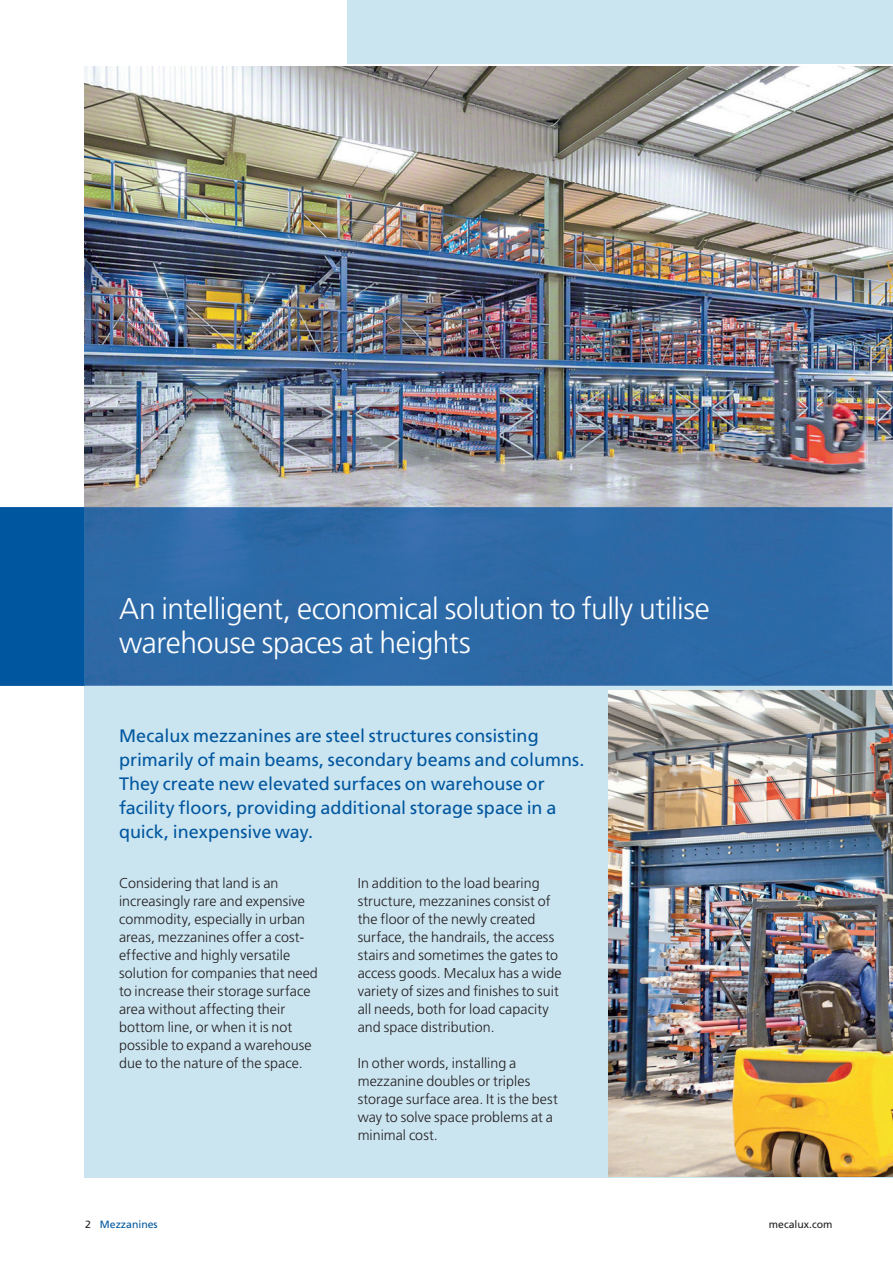
<style>
.page{position:relative;width:893px;height:1263px;background:#fff}
.page>*{position:absolute;margin:0;border:0;box-sizing:border-box;transform-origin:0 0}
.t1{font:300 30px/34.5px "Frutiger LT Std";letter-spacing:-.015em;color:#fff}
.t2{font:18px/24px "Frutiger LT Std";color:#01579f}
.t3{font:300 14.25px/18px "Frutiger LT Std";letter-spacing:.005em;color:#231f20}
.t4{font:10.5px "Frutiger LT Std";color:#01579f}
.t5{font:10.5px "Frutiger LT Std";color:#231f20}
.s1{color:#231f20}
</style>
<div class="page">
<div style="left:347px;top:0;width:546px;height:64px;background:#cae4f0"></div>
<div style="left:85px;top:686px;width:808px;height:492px;background:#cae4f0"></div>
<img style="left:85px;top:67px;width:807px;height:440px">
<svg style="left:0;top:507px;width:892px;height:180px;background:#2a68a7"></svg>
<img style="left:608px;top:690px;width:285px;height:486px">
<h1 class="t1" style="left:119px;top:592px;width:592px">An intelligent, economical solution to fully utilise warehouse spaces at heights</h1>
<p class="t2" style="left:119px;top:724px;width:467px">Mecalux mezzanines are steel structures consisting primarily of main beams, secondary beams and columns.<br>They create new elevated surfaces on warehouse or facility floors, providing additional storage space in a quick, inexpensive way.</p>
<p class="t3" style="left:358px;top:874px;width:206px">In addition to the load bearing structure, mezzanines consist of the floor of the newly created surface, the handrails, the access stairs and sometimes the gates to access goods. Mecalux has a wide variety of sizes and finishes to suit all needs, both for load capacity and space distribution.</p>
<p class="t3" style="left:358px;top:1054px;width:202px">In other words, installing a mezzanine doubles or triples storage surface area. It is the best way to solve space problems at a minimal cost.</p>
<p class="t3" style="left:119px;top:874px;width:200px">Considering that land is an increasingly rare and expensive commodity, especially in urban areas, mezzanines offer a cost&shy;effective and highly versatile solution for companies that need to increase their storage surface area without affecting their bottom line, or when it is not possible to expand a warehouse due to the nature of the space.</p>
<p class="t4" style="left:85px;top:1218px;width:74px"><span class="s1">2</span> Mezzanines</p>
<p class="t5" style="left:769px;top:1218px;width:65px">mecalux.com</p>
</div>
